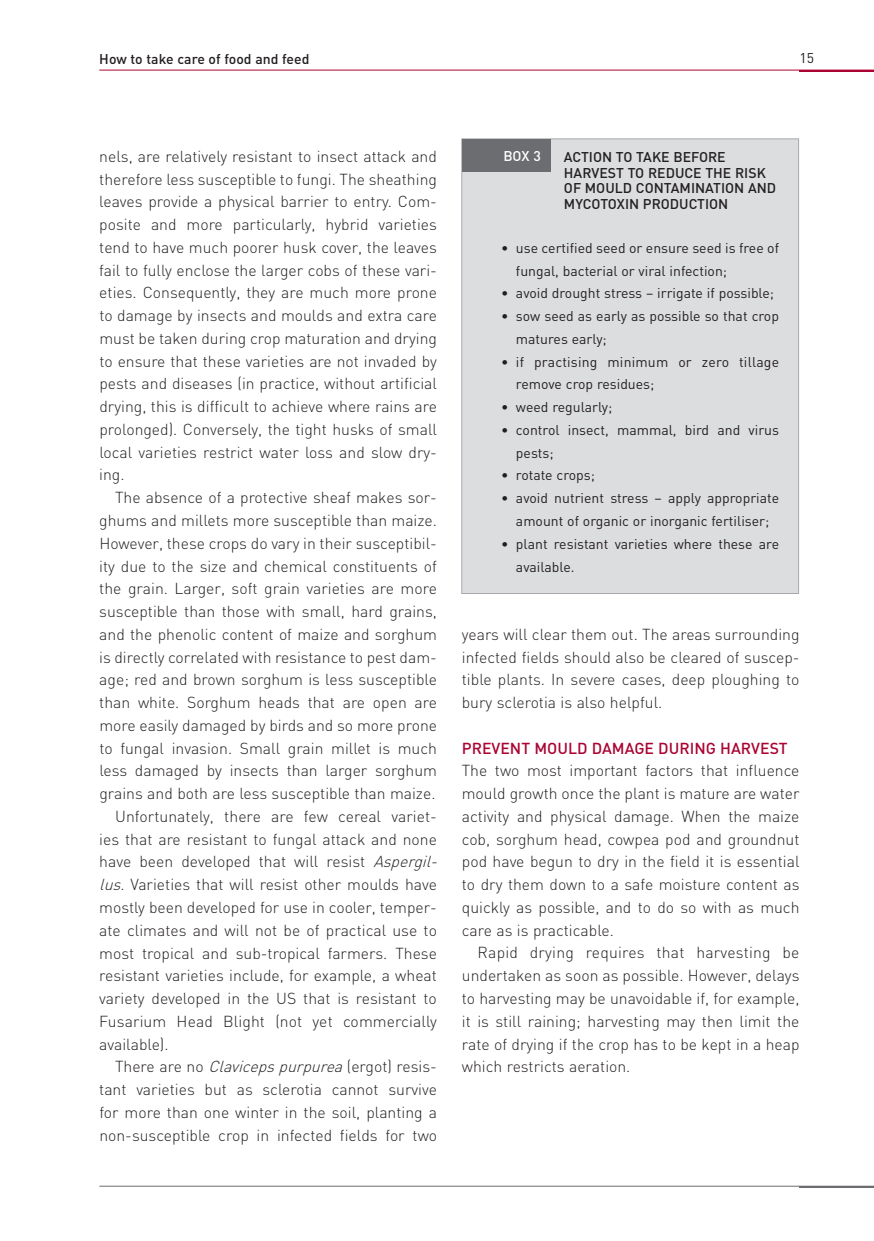
<style>
.page{position:relative;width:874px;height:1241px;background:#fff}
.page>*{position:absolute;margin:0;border:0;box-sizing:border-box;transform-origin:0 0}
.t1{font:300 15.75px/22.8px "DIN";color:#231f20;text-align:justify}
.t2{font:500 15.75px "DIN";color:#ab0333}
.t3{font:14px/22.8px "DIN";color:#231f20}
.t4{font:500 14px/15.8px "DIN";color:#231f20}
.t5{font:500 14px "DIN";color:#fff}
.s1{font-style:italic}
</style>
<div class="page">
<hr style="left:99px;top:70px;width:774px;height:1px;background:#ab0333">
<hr style="left:99px;top:1185px;width:774px;height:1px;background:#6c6d70">
<hr style="left:799px;top:70px;width:74px;height:2px;background:#ab0333">
<hr style="left:799px;top:1185px;width:74px;height:2px;background:#6c6d70">
<div style="left:461px;top:139px;width:337px;height:454px;background:#dcdddf"></div>
<div style="left:462px;top:139px;width:88px;height:33px;background:#6c6d70"></div>
<p class="t4" style="left:99px;top:50px;width:211px">H OW TO TAKE CARE OF FOOD AND FEED</p>
<p class="t3" style="left:799px;top:46px;width:16px">15</p>
<p class="t1" style="left:99px;top:144px;width:339px">nels, are relatively resistant to insect attack and therefore less susceptible to fungi. The sheathing leaves provide a physical barrier to entry. Com&shy;posite and more particularly, hybrid varieties tend to have much poorer husk cover, the leaves fail to fully enclose the larger cobs of these vari&shy;eties. Consequently, they are much more prone to damage by insects and moulds and extra care must be taken during crop maturation and drying to ensure that these varieties are not invaded by pests and diseases (in practice, without artificial drying, this is difficult to achieve where rains are prolonged). Conversely, the tight husks of small local varieties restrict water loss and slow dry&shy;ing.</p>
<p class="t1" style="left:115px;top:485px;width:323px">The absence of a protective sheaf makes sor-</p>
<p class="t1" style="left:99px;top:508px;width:339px">ghums and millets more susceptible than maize.</p>
<p class="t1" style="left:99px;top:531px;width:339px">However, these crops do vary in their susceptibil-</p>
<p class="t1" style="left:99px;top:554px;width:339px">ity due to the size and chemical constituents of</p>
<p class="t1" style="left:99px;top:576px;width:339px">the grain. Larger, soft grain varieties are more</p>
<p class="t1" style="left:99px;top:599px;width:339px">susceptible than those with small, hard grains,</p>
<p class="t1" style="left:99px;top:622px;width:339px">and the phenolic content of maize and sorghum</p>
<p class="t1" style="left:99px;top:644px;width:339px">is directly correlated with resistance to pest dam-</p>
<p class="t1" style="left:99px;top:667px;width:339px">age; red and brown sorghum is less susceptible</p>
<p class="t1" style="left:99px;top:690px;width:339px">than white. Sorghum heads that are open are</p>
<p class="t1" style="left:99px;top:713px;width:339px">more easily damaged by birds and so more prone</p>
<p class="t1" style="left:99px;top:735px;width:339px">to fungal invasion. Small grain millet is much</p>
<p class="t1" style="left:99px;top:758px;width:339px">less damaged by insects than larger sorghum</p>
<p class="t1" style="left:99px;top:781px;width:337px">grains and both are less susceptible than maize.</p>
<p class="t1" style="left:115px;top:804px;width:323px">Unfortunately, there are few cereal variet-</p>
<p class="t1" style="left:99px;top:827px;width:339px">ies that are resistant to fungal attack and none</p>
<p class="t1" style="left:99px;top:849px;width:344px">have been developed that will resist <span class="s1">Aspergil-</span></p>
<p class="t1" style="left:99px;top:872px;width:339px"><span class="s1">lus</span>. Varieties that will resist other moulds have</p>
<p class="t1" style="left:99px;top:895px;width:339px">mostly been developed for use in cooler, temper-</p>
<p class="t1" style="left:99px;top:918px;width:339px">ate climates and will not be of practical use to</p>
<p class="t1" style="left:99px;top:940px;width:339px">most tropical and sub-tropical farmers. These</p>
<p class="t1" style="left:99px;top:963px;width:339px">resistant varieties include, for example, a wheat</p>
<p class="t1" style="left:99px;top:986px;width:339px">variety developed in the US that is resistant to</p>
<p class="t1" style="left:99px;top:1008px;width:339px">Fusarium Head Blight (not yet commercially</p>
<p class="t1" style="left:99px;top:1031px;width:71px">available).</p>
<p class="t1" style="left:115px;top:1054px;width:323px">There are no <span class="s1">Clavicepspurpurea</span>(ergot) resis-</p>
<p class="t1" style="left:99px;top:1077px;width:339px">tant varieties but as sclerotia cannot survive</p>
<p class="t1" style="left:99px;top:1100px;width:339px">for more than one winter in the soil, planting a</p>
<p class="t1" style="left:99px;top:1122px;width:339px">non-susceptible crop in infected fields for two</p>
<p class="t5" style="left:503px;top:147px;width:10px">BOX</p>
<p class="t5" style="left:533px;top:147px;width:9px">3</p>
<p class="t4" style="left:563px;top:148px;width:214px">ACTION TO TAKE BEFORE<br>HARVEST TO REDUCE THE RISK<br>OF MOULD CONTAMINATION AND<br>MYCOTOXIN PRODUCTION</p>
<p class="t3" style="left:515px;top:236px;width:264px;text-indent:-15px">• use certified seed or ensure seed is free of fungal, bacterial or viral infection;</p>
<p class="t3" style="left:501px;top:281px;width:274px">• avoid drought stress – irrigate if possible;</p>
<p class="t3" style="left:515px;top:304px;width:264px;text-indent:-15px">• sow seed as early as possible so that crop matures early;</p>
<p class="t3" style="left:515px;top:349px;width:264px;text-indent:-15px">• if practising minimum or zero tillage remove crop residues;</p>
<p class="t3" style="left:501px;top:395px;width:113px">• weed regularly;</p>
<p class="t3" style="left:515px;top:418px;width:264px;text-indent:-15px">• control insect, mammal, bird and virus pests;</p>
<p class="t3" style="left:501px;top:463px;width:95px">• rotate crops;</p>
<p class="t3" style="left:501px;top:486px;width:279px;text-align:center">• avoid nutrient stress – apply appropriate amount of organic or inorganic fertiliser;</p>
<p class="t3" style="left:515px;top:531px;width:264px;text-indent:-15px">• plant resistant varieties where these are available.</p>
<p class="t1" style="left:461px;top:622px;width:339px">years will clear them out. The areas surrounding infected fields should also be cleared of suscep&shy;tible plants. In severe cases, deep ploughing to bury sclerotia is also helpful.</p>
<p class="t2" style="left:461px;top:737px;width:327px">PREVENT MOULD DAMAG E DURING HARVEST</p>
<p class="t1" style="left:461px;top:758px;width:339px">The two most important factors that influence mould growth once the plant is mature are water activity and physical damage. When the maize cob, sorghum head, cowpea pod and groundnut pod have begun to dry in the field it is essential to dry them down to a safe moisture content as quickly as possible, and to do so with as much care as is practicable.</p>
<p class="t1" style="left:461px;top:940px;width:339px;text-indent:16px">Rapid drying requires that harvesting be undertaken as soon as possible. However, delays to harvesting may be unavoidable if, for example, it is still raining; harvesting may then limit the rate of drying if the crop has to be kept in a heap which restricts aeration.</p>
</div>
